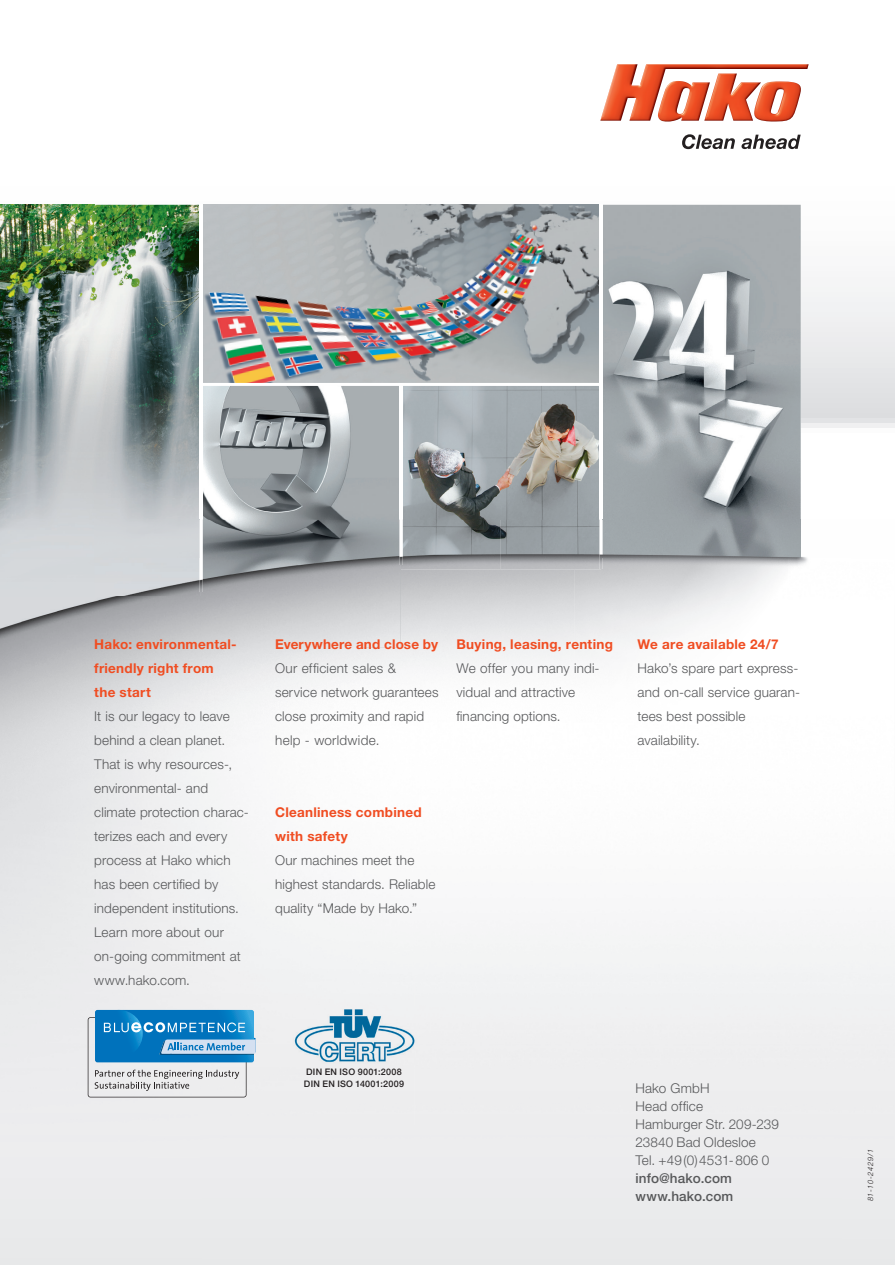
<style>
.page{position:relative;width:895px;height:1265px;background:#fff}
.page>*{position:absolute;margin:0;border:0;box-sizing:border-box;transform-origin:0 0}
.t1{font:300 13.5px/24px "Helvetica Neue LT Std";letter-spacing:.01em;color:#57585a}
.t2{font:700 13.5px/24px "Helvetica Neue LT Std";letter-spacing:.02em;color:#f04d22}
.t3{font:500 13.5px/18px "Helvetica Neue LT Std";letter-spacing:.01em;color:#57585a}
.t4{font:500 9px/12px "Helvetica Neue LT Std";letter-spacing:.025em;color:#231f20}
.t5{font:italic 300 7.5px "Helvetica Neue LT Std";letter-spacing:.075em;color:#231f20}
</style>
<div class="page">
<svg style="left:0;top:64px;width:894px;height:455px"></svg>
<img style="left:0;top:205px;width:199px;height:293px">
<img style="left:0;top:498px;width:94px;height:21px">
<img style="left:94px;top:498px;width:105px;height:21px">
<img style="left:202px;top:386px;width:197px;height:133px">
<img style="left:402px;top:386px;width:197px;height:133px">
<img style="left:602px;top:205px;width:198px;height:314px">
<img style="left:202px;top:205px;width:397px;height:178px">
<hr style="left:199px;top:205px;width:3px;height:387px;background:#fff">
<hr style="left:399px;top:383px;width:3px;height:182px;background:#fff">
<hr style="left:599px;top:205px;width:3px;height:364px;background:#fff">
<hr style="left:201px;top:383px;width:400px;height:3px;background:#fff">
<img style="left:787px;top:519px;width:21px;height:48px">
<img style="left:0;top:519px;width:400px;height:129px">
<img style="left:200px;top:565px;width:200px;height:82px">
<img style="left:400px;top:519px;width:202px;height:50px">
<img style="left:602px;top:519px;width:198px;height:38px">
<img style="left:199px;top:519px;width:3px;height:73px">
<img style="left:399px;top:519px;width:3px;height:46px">
<img style="left:600px;top:64px;width:208px;height:58px">
<img style="left:681px;top:134px;width:119px;height:15px">
<svg style="left:88px;top:1009px;width:167px;height:88px;background:#78add0"></svg>
<img style="left:290px;top:1005px;width:128px;height:59px">
<p class="t2" style="left:94px;top:632px;width:144px">Hako: environmental&shy;friendly right from the start</p>
<p class="t1" style="left:94px;top:704px;width:156px">It is our legacy to leave behind a clean planet.<br>That is why resources-, environmental- and climate protection charac&shy;terizes each and every process at Hako which has been certified by independent institutions.<br>Learn more about our on-going commitment at www.hako.com.</p>
<p class="t2" style="left:275px;top:632px;width:164px">Everywhere and close by</p>
<p class="t1" style="left:275px;top:656px;width:165px">Our efficient sales &amp; service network guarantees close proximity and rapid help - worldwide.</p>
<p class="t2" style="left:456px;top:632px;width:158px">Buying, leasing, renting</p>
<p class="t1" style="left:456px;top:656px;width:145px">We offer you many indi&shy;vidual and attractive financing options.</p>
<p class="t2" style="left:275px;top:800px;width:148px">Cleanliness combined with safety</p>
<p class="t1" style="left:275px;top:848px;width:162px">Our machines meet the highest standards. Reliable quality “Made by Hako.”</p>
<p class="t2" style="left:637px;top:632px;width:142px">We are available 24/7</p>
<p class="t1" style="left:637px;top:656px;width:164px">Hako’s spare part express&shy;and on-call service guaran&shy;tees best possible availability.</p>
<p class="t4" style="left:304px;top:1065px;width:102px">DIN EN ISO 9001:2008<br>DIN EN ISO 14001:2009</p>
<p class="t1" style="left:635px;top:1079px;width:145px;line-height:18px">Hako GmbH<br>Head office<br>Hamburger Str. 209-239<br>23840 Bad Oldesloe<br>Tel. +49 (0) 45 31- 806 0</p>
<p class="t3" style="left:635px;top:1169px;width:99px">info@hako.com www.hako.com</p>
<p class="t5" style="left:865px;top:1201px;width:54px;rotate:-90deg">81-10-2429/1</p>
</div>
